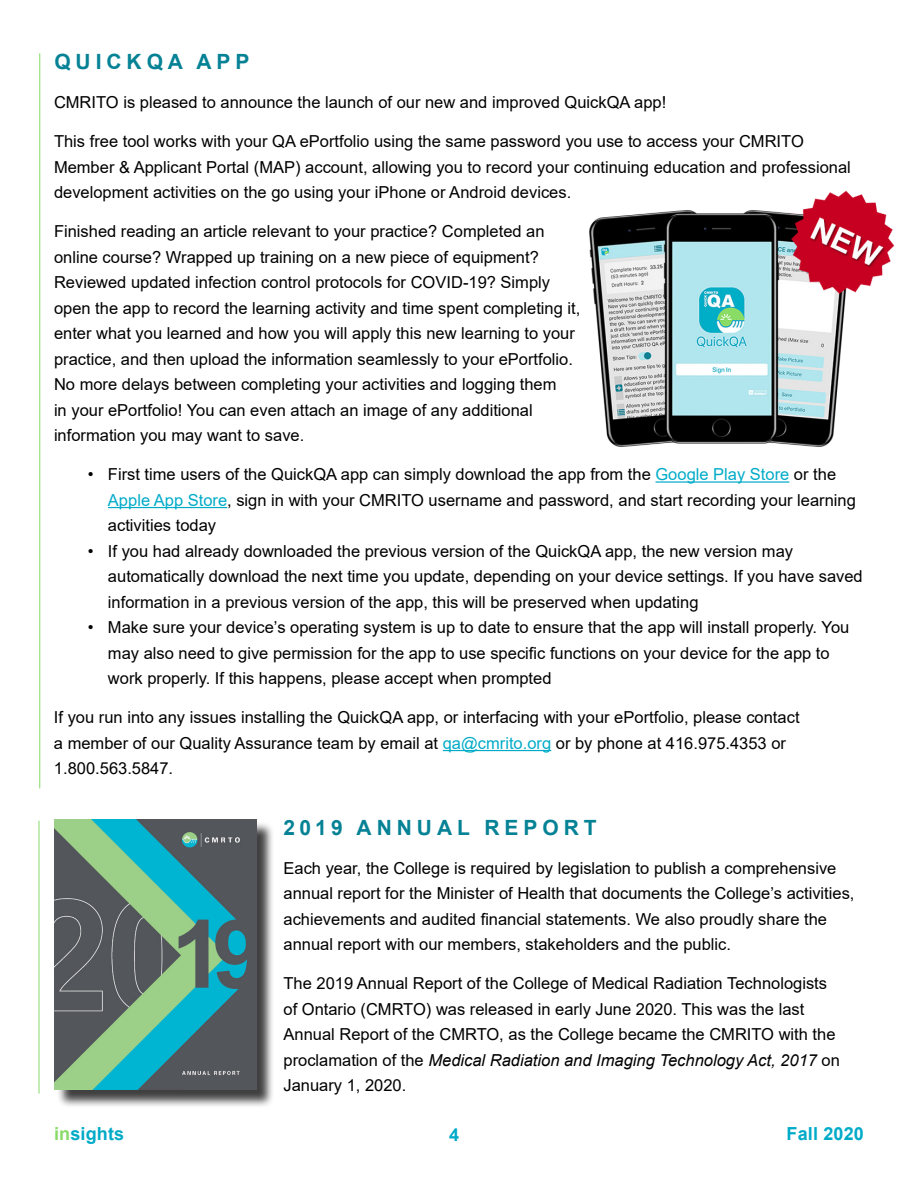
<style>
.page{position:relative;width:918px;height:1188px;background:#fff}
.page>*{position:absolute;margin:0;border:0;box-sizing:border-box;transform-origin:0 0}
.t1{font:700 21px "Arial";letter-spacing:.235em;color:#058295}
.t2{font:700 18px "Arial";letter-spacing:.01em;color:#00abc8}
.t3{font:16.5px/25.5px "Arial";color:#000}
.s1{color:#00abc8}
.s2{font-style:italic}
.s3{color:#87db66}
</style>
<div class="page">
<hr style="left:656px;top:481px;width:133px;height:2px;background:#00abc8">
<hr style="left:108px;top:507px;width:119px;height:1px;background:#00abc8">
<hr style="left:443px;top:750px;width:108px;height:1px;background:#00abc8">
<hr style="left:39px;top:53px;width:1px;height:735px;background:#87db66">
<hr style="left:39px;top:821px;width:1px;height:273px;background:#87db66">
<div style="left:57px;top:822px;width:218px;height:286px;background:#000;opacity:.75"></div>
<img style="left:54px;top:819px;width:202px;height:270px">
<img style="left:589px;top:191px;width:306px;height:256px">
<p class="t1" style="left:54px;top:47px;width:197px">QUICKQA APP</p>
<p class="t3" style="left:54px;top:90px;width:614px">CMRITO is pleased to announce the launch of our new and improved QuickQA app!</p>
<p class="t3" style="left:54px;top:129px;width:798px">This free tool works with your QA ePortfolio using the same password you use to access your CMRITO<br>Member &amp; Applicant Portal (MAP) account, allowing you to record your continuing education and professional development activities on the go using your iPhone or Android devices.</p>
<p class="t3" style="left:54px;top:219px;width:528px">Finished reading an article relevant to your practice? Completed an online course? Wrapped up training on a new piece of equipment?<br>Reviewed updated infection control protocols for COVID-19? Simply open the app to record the learning activity and time spent completing it, enter what you learned and how you will apply this new learning to your practice, and then upload the information seamlessly to your ePortfolio.<br>No more delays between completing your activities and logging them<br>in your ePortfolio! You can even attach an image of any additional information you may want to save.</p>
<p class="t3" style="left:108px;top:462px;width:750px;text-indent:-20px">• First time users of the QuickQA app can simply download the app from the <span class="s1">Google Play Store</span> or the<br><span class="s1">Apple App Store</span>, sign in with your CMRITO username and password, and start recording your learning activities today</p>
<p class="t3" style="left:108px;top:538px;width:756px;text-indent:-20px">• If you had already downloaded the previous version of the QuickQA app, the new version may automatically download the next time you update, depending on your device settings. If you have saved information in a previous version of the app, this will be preserved when updating</p>
<p class="t3" style="left:108px;top:615px;width:743px;text-indent:-20px">• Make sure your device’s operating system is up to date to ensure that the app will install properly. You may also need to give permission for the app to use specific functions on your device for the app to work properly. If this happens, please accept when prompted</p>
<p class="t3" style="left:54px;top:705px;width:747px">If you run into any issues installing the QuickQA app, or interfacing with your ePortfolio, please contact a member of our Quality Assurance team by email at <span class="s1">qa@cmrito.org</span> or by phone at 416.975.4353 or<br>1.800.563.5847.</p>
<p class="t1" style="left:284px;top:812px;width:315px">2019 ANNUAL REPORT</p>
<p class="t3" style="left:284px;top:855px;width:573px">Each year, the College is required by legislation to publish a comprehensive annual report for the Minister of Health that documents the College’s activities, achievements and audited financial statements. We also proudly share the annual report with our members, stakeholders and the public.</p>
<p class="t3" style="left:284px;top:970px;width:558px">The 2019 Annual Report of the College of Medical Radiation Technologists of Ontario (CMRTO) was released in early June 2020. This was the last Annual Report of the CMRTO, as the College became the CMRITO with the proclamation of the <span class="s2">Medical Radiation and Imaging Technology Act, 2017</span> on January 1, 2020.</p>
<p class="t2" style="left:54px;top:1121px;width:72px"><span class="s3">in</span>sights</p>
<p class="t2" style="left:449px;top:1122px;width:12px">4</p>
<p class="t2" style="left:787px;top:1121px;width:79px">Fall 2020</p>
</div>
